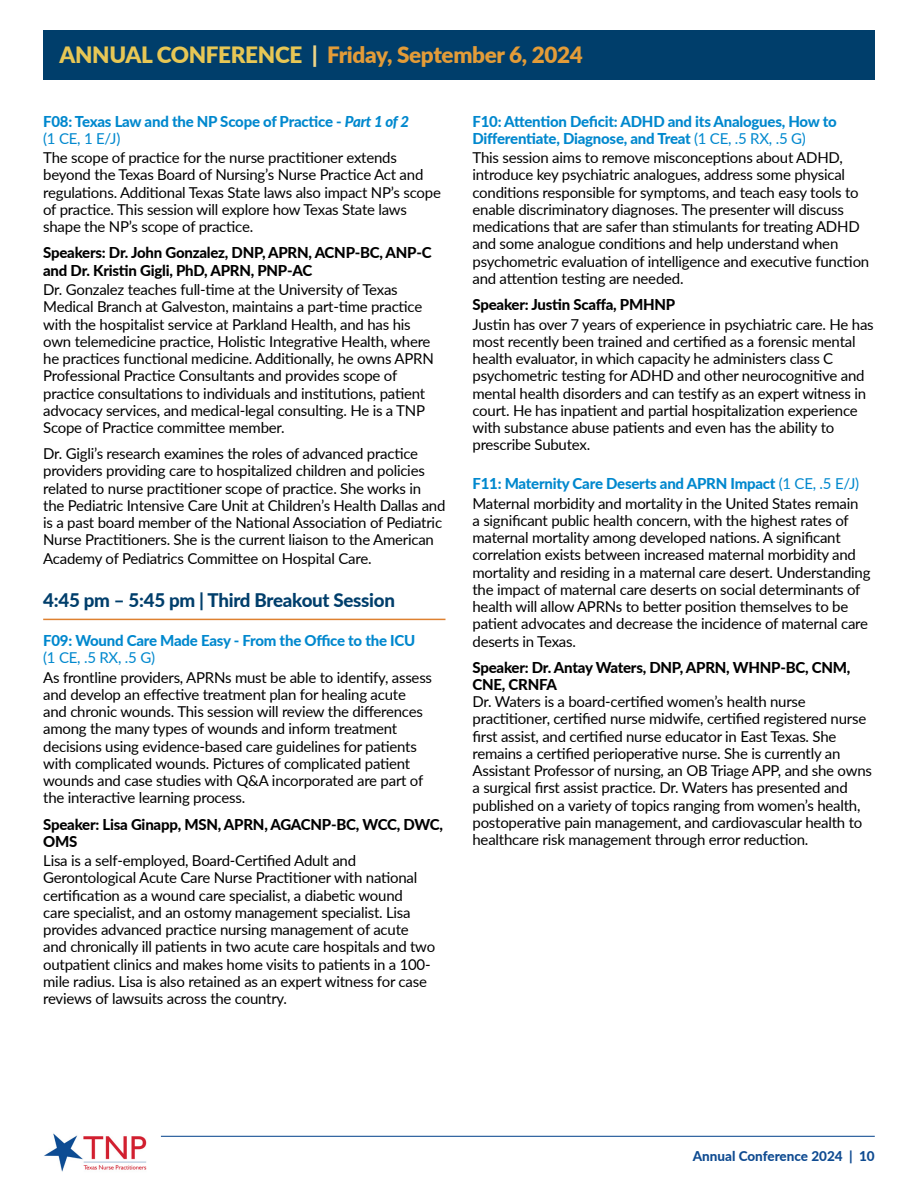
<style>
.page{position:relative;width:918px;height:1188px;background:#fff}
.page>*{position:absolute;margin:0;border:0;box-sizing:border-box;transform-origin:0 0}
.t1{font:900 22.5px "Lato";letter-spacing:-.015em;color:#e39c38}
.t2{font:800 18.75px "Lato";letter-spacing:-.015em;color:#003e6b}
.t3{font:15px/17.2px "Lato";letter-spacing:-.015em;color:#000}
.t4{font:800 15px/17.2px "Lato";letter-spacing:-.015em;color:#000}
.t5{font:800 15px/17.2px "Lato";letter-spacing:-.015em;color:#0088ce}
.t6{font:15px "Lato";color:#0088ce}
.t7{font:800 13.5px "Lato";color:#0f4b91}
.s1{color:#e7c755}
.s2{color:#eed588}
.s3{font-style:italic}
.s4{font-weight:400}
.s5{font-weight:800;color:#0088ce}
.s6{color:#0088ce}
</style>
<div class="page">
<img style="left:44px;top:1133px;width:102px;height:39px">
<hr style="left:161px;top:1136px;width:714px;height:1px;background:#0f4b91">
<hr style="left:43px;top:619px;width:403px;height:1px;background:#de8131">
<div style="left:43px;top:30px;width:832px;height:50px;background:#003e6b"></div>
<h1 class="t1" style="left:59px;top:38px;width:525px"><span class="s1">ANNUAL CONFERENCE</span> <span class="s2">|</span> Friday, September 6, 2024</h1>
<p class="t5" style="left:43px;top:112px;width:367px">F08: Texas Law and the NP Scope of Practice - <span class="s3">Part 1 of 2 </span><span class="s4">(1 CE, 1 E/J)</span></p>
<p class="t3" style="left:43px;top:149px;width:399px">The scope of practice for the nurse practitioner extends beyond the Texas Board of Nursing’s Nurse Practice Act and regulations. Additional Texas State laws also impact NP’s scope of practice. This session will explore how Texas State laws shape the NP’s scope of practice.</p>
<p class="t4" style="left:43px;top:244px;width:390px">Speakers: Dr. John Gonzalez, DNP, APRN, ACNP-BC, ANP-C and Dr. Kristin Gigli, PhD, APRN, PNP-AC</p>
<p class="t3" style="left:43px;top:280px;width:392px">Dr. Gonzalez teaches full-time at the University of Texas Medical Branch at Galveston, maintains a part-time practice with the hospitalist service at Parkland Health, and has his own telemedicine practice, Holistic Integrative Health, where he practices functional medicine. Additionally, he owns APRN Professional Practice Consultants and provides scope of practice consultations to individuals and institutions, patient advocacy services, and medical-legal consulting. He is a TNP Scope of Practice committee member.</p>
<p class="t3" style="left:43px;top:444px;width:404px">Dr. Gigli’s research examines the roles of advanced practice providers providing care to hospitalized children and policies related to nurse practitioner scope of practice. She works in the Pediatric Intensive Care Unit at Children’s Health Dallas and is a past board member of the National Association of Pediatric Nurse Practitioners. She is the current liaison to the American</p>
<p class="t3" style="left:43px;top:549px;width:330px">Academy of Pediatrics Committee on Hospital Care.</p>
<p class="t2" style="left:43px;top:586px;width:353px">4:45 pm – 5:45 pm | Third Breakout Session</p>
<p class="t5" style="left:43px;top:631px;width:374px">F09: Wound Care Made Easy - From the Office to the ICU</p>
<p class="t6" style="left:43px;top:647px;width:113px">(1 CE, .5 RX, .5 G)</p>
<p class="t3" style="left:43px;top:668px;width:390px">As frontline providers, APRNs must be able to identify, assess and develop an effective treatment plan for healing acute and chronic wounds. This session will review the differences among the many types of wounds and inform treatment decisions using evidence-based care guidelines for patients with complicated wounds. Pictures of complicated patient wounds and case studies with Q&amp;A incorporated are part of the interactive learning process.</p>
<p class="t4" style="left:43px;top:815px;width:401px">Speaker: Lisa Ginapp, MSN, APRN, AGACNP-BC, WCC, DWC,<br>OMS</p>
<p class="t3" style="left:43px;top:852px;width:394px">Lisa is a self-employed, Board-Certified Adult and Gerontological Acute Care Nurse Practitioner with national certification as a wound care specialist, a diabetic wound<br>care specialist, and an ostomy management specialist. Lisa provides advanced practice nursing management of acute and chronically ill patients in two acute care hospitals and two outpatient clinics and makes home visits to patients in a 100- mile radius. Lisa is also retained as an expert witness for case reviews of lawsuits across the country.</p>
<p class="t5" style="left:472px;top:112px;width:366px">F10: Attention Deficit: ADHD and its Analogues, How to<br>Differentiate, Diagnose, and Treat <span class="s4">(1 CE, .5 RX, .5 G)</span></p>
<p class="t3" style="left:472px;top:149px;width:398px">This session aims to remove misconceptions about ADHD, introduce key psychiatric analogues, address some physical conditions responsible for symptoms, and teach easy tools to enable discriminatory diagnoses. The presenter will discuss medications that are safer than stimulants for treating ADHD and some analogue conditions and help understand when psychometric evaluation of intelligence and executive function and attention testing are needed.</p>
<p class="t4" style="left:472px;top:295px;width:204px">Speaker: Justin Scaffa, PMHNP</p>
<p class="t3" style="left:472px;top:315px;width:403px">Justin has over 7 years of experience in psychiatric care. He has most recently been trained and certified as a forensic mental health evaluator, in which capacity he administers class C psychometric testing for ADHD and other neurocognitive and mental health disorders and can testify as an expert witness in court. He has inpatient and partial hospitalization experience with substance abuse patients and even has the ability to prescribe Subutex.</p>
<p class="t3" style="left:472px;top:473px;width:388px;line-height:19.4px"><span class="s5">F11: Maternity Care Deserts and APRN Impact</span> <span class="s6">(1 CE, .5 E/J)<br></span>Maternal morbidity and mortality in the United States remain</p>
<p class="t3" style="left:472px;top:511px;width:400px">a significant public health concern, with the highest rates of maternal mortality among developed nations. A significant correlation exists between increased maternal morbidity and mortality and residing in a maternal care desert. Understanding the impact of maternal care deserts on social determinants of health will allow APRNs to better position themselves to be patient advocates and decrease the incidence of maternal care deserts in Texas.</p>
<p class="t4" style="left:472px;top:658px;width:379px">Speaker: Dr. Antay Waters, DNP, APRN, WHNP-BC, CNM,<br>CNE, CRNFA</p>
<p class="t3" style="left:472px;top:692px;width:401px">Dr. Waters is a board-certified women’s health nurse practitioner, certified nurse midwife, certified registered nurse first assist, and certified nurse educator in East Texas. She remains a certified perioperative nurse. She is currently an Assistant Professor of nursing, an OB Triage APP, and she owns a surgical first assist practice. Dr. Waters has presented and published on a variety of topics ranging from women’s health, postoperative pain management, and cardiovascular health to healthcare risk management through error reduction.</p>
<p class="t7" style="left:693px;top:1146px;width:184px">Annual Conference 2024 | 10</p>
</div>
